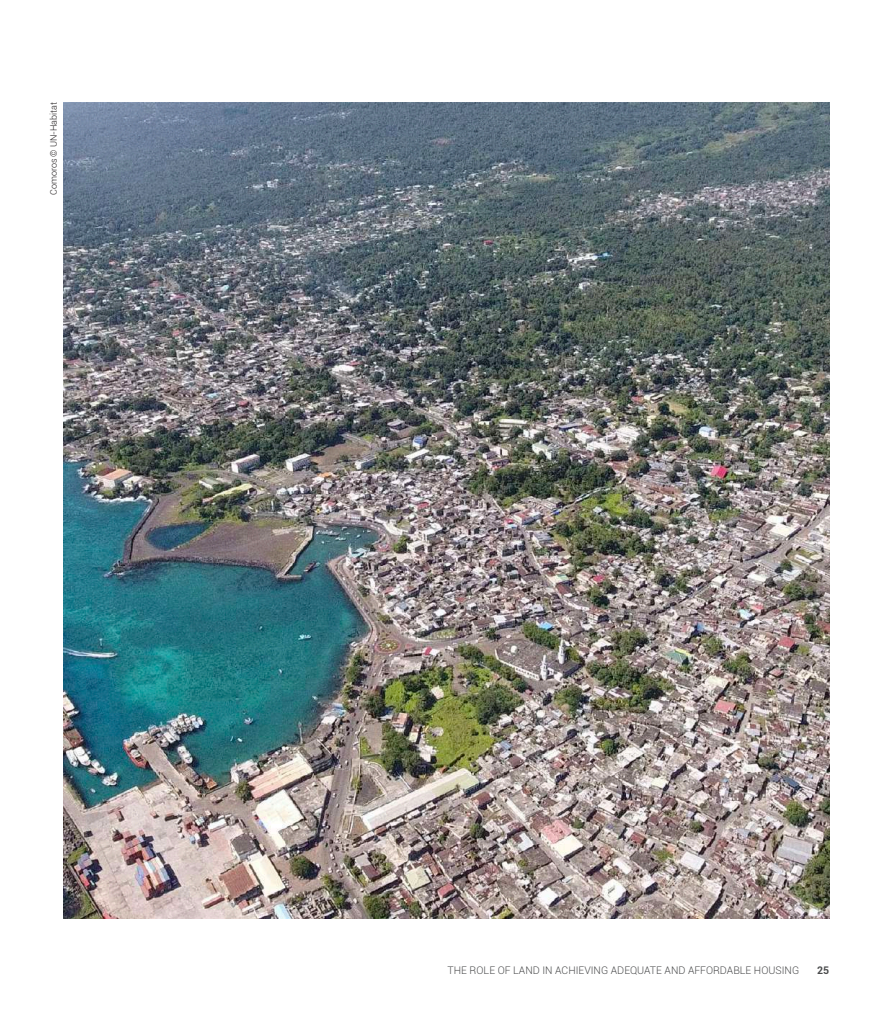
<style>
.page{position:relative;width:893px;height:1021px;background:#fff}
.page>*{position:absolute;margin:0;border:0;box-sizing:border-box;transform-origin:0 0}
.t1{font:300 10.5px "Roboto";color:#4b4c4d}
.t2{font:700 10.5px "Roboto";color:#4b4c4d}
.t3{font:300 9px "Roboto";color:#231f20}
</style>
<div class="page">
<img style="left:64px;top:102px;width:765px;height:816px">
<p class="t3" style="left:47px;top:195px;width:94px;rotate:-90deg">Comoros © UN-Habitat</p>
<p class="t1" style="left:448px;top:962px;width:353px">THE ROLE OF LAND IN ACHIEVING ADEQUATE AND AFFORDABLE HOUSING</p>
<p class="t2" style="left:817px;top:962px;width:14px">25</p>
</div>
